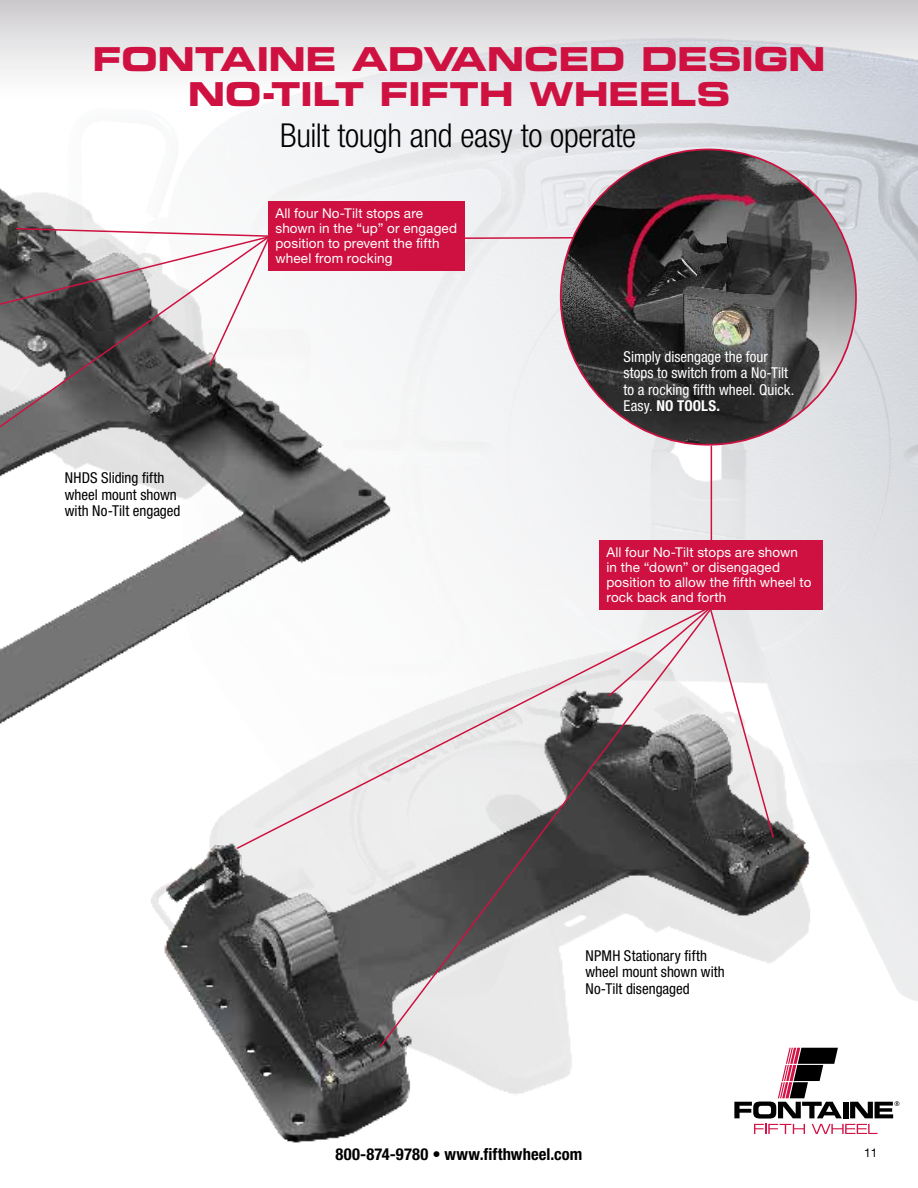
<style>
.page{position:relative;width:918px;height:1188px;background:#fff}
.page>*{position:absolute;margin:0;border:0;box-sizing:border-box;transform-origin:0 0}
.t1{font:33px/34.5px "Eurostile LT Pro Bold Ex 2";letter-spacing:-.015em;color:#ce1141;text-align:center}
.t2{font:300 condensed 33px "Helvetica Neue LT Pro";letter-spacing:-.01em;color:#000}
.t3{font:700 condensed 16.5px "Helvetica Neue LT Pro";letter-spacing:.005em;color:#000}
.t4{font:condensed 15px/16.5px "Helvetica Neue LT Pro";color:#000}
.t5{font:condensed 15px/16.5px "Helvetica Neue LT Pro";color:#fff}
.t6{font:13.5px/15px "Helvetica Neue LT Pro";letter-spacing:.01em;color:#fff}
.t7{font:12px "Helvetica Neue LT Pro";color:#000}
.s1{font-weight:700}
</style>
<div class="page">
<div style="left:0;top:0;width:918px;height:108px;background:linear-gradient(to bottom,#cecccf,#fff)"></div>
<svg style="left:828px;top:1048px;width:71px;height:86px"></svg>
<img style="left:37px;top:17px;width:881px;height:984px">
<svg style="left:465px;top:236px;width:109px;height:4px"></svg>
<img style="left:561px;top:149px;width:295px;height:296px;border-radius:148px">
<img style="left:132px;top:628px;width:696px;height:515px">
<div style="left:600px;top:540px;width:223px;height:70px;background:#ce1141"></div>
<svg style="left:713px;top:610px;width:62px;height:229px"></svg>
<svg style="left:235px;top:605px;width:365px;height:245px"></svg>
<svg style="left:378px;top:607px;width:335px;height:442px"></svg>
<hr style="left:711px;top:446px;width:1px;height:94px;background:#ce1141">
<img style="left:0;top:173px;width:415px;height:661px">
<div style="left:269px;top:201px;width:196px;height:70px;background:#ce1141"></div>
<svg style="left:0;top:389px;width:271px;height:172px"></svg>
<svg style="left:0;top:227px;width:271px;height:162px"></svg>
<h1 class="t1" style="left:92px;top:41px;width:735px">FONTAINE ADVANCED DESIGN<br>NO-TILT FIFTH WHEELS</h1>
<h1 class="t2" style="left:280px;top:116px;width:358px">Built tough and easy to operate</h1>
<p class="t4" style="left:65px;top:469px;width:117px">NHDS Sliding fifth wheel mount shown with No-Tilt engaged</p>
<p class="t6" style="left:275px;top:206px;width:183px">All four No-Tilt stops are shown in the “up” or engaged position to prevent the fifth wheel from rocking</p>
<p class="t5" style="left:624px;top:348px;width:172px">Simply disengage the four stops to switch from a No-Tilt to a rocking fifth wheel. Quick.<br>Easy. <span class="s1">NO TOOLS.</span></p>
<p class="t6" style="left:606px;top:545px;width:207px">All four No-Tilt stops are shown in the “down” or disengaged position to allow the fifth wheel to rock back and forth</p>
<p class="t4" style="left:585px;top:947px;width:141px">NPMH Stationary fifth wheel mount shown with<br>No-Tilt disengaged</p>
<p class="t3" style="left:336px;top:1144px;width:248px">800-874-9780 • www.fifthwheel.com</p>
<p class="t7" style="left:864px;top:1146px;width:15px">11</p>
</div>
